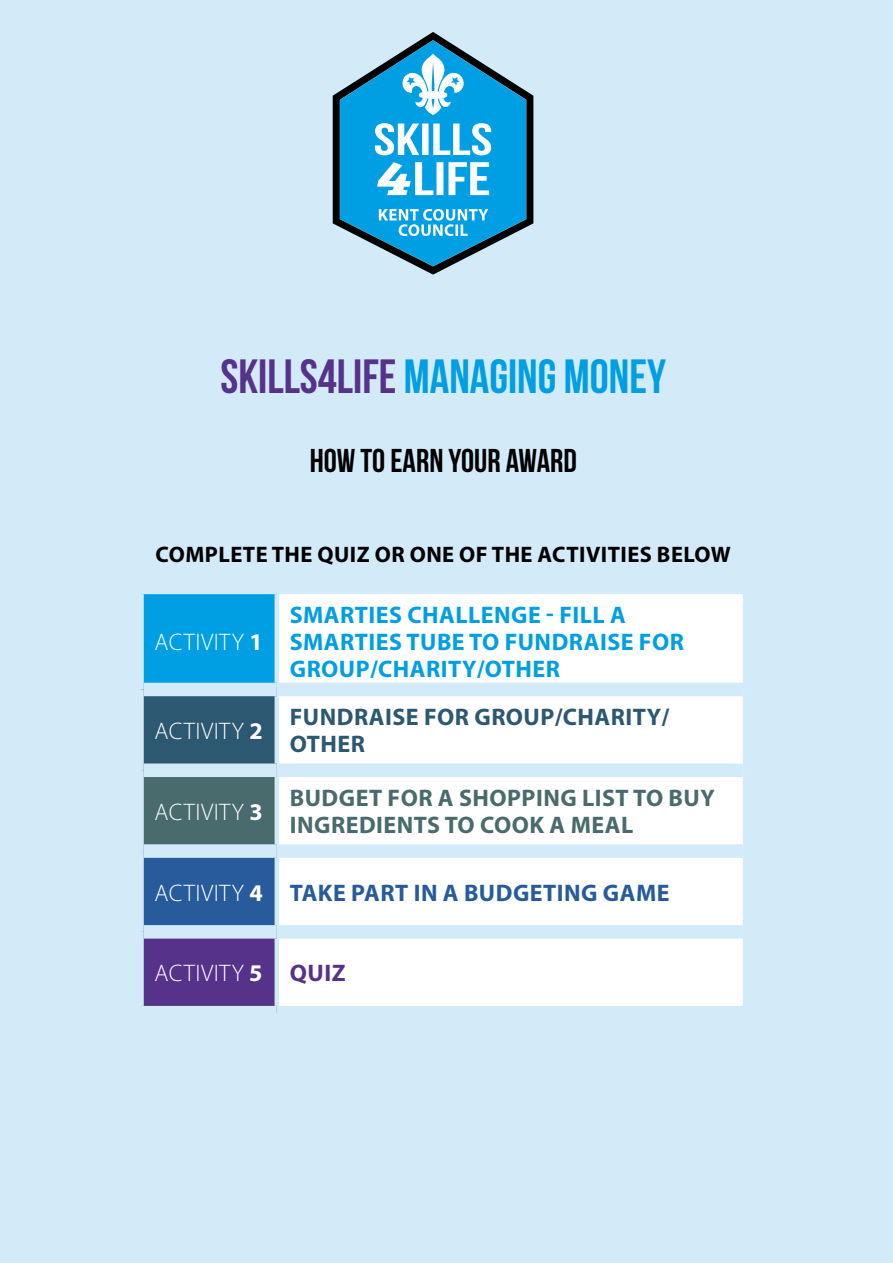
<style>
.page{position:relative;width:893px;height:1263px;background:#d3ebf9}
.page>*{position:absolute;margin:0;border:0;box-sizing:border-box;transform-origin:0 0}
.t1{font:700 48px "Bebas Neue";color:#009fe3}
.t2{font:700 33px "Bebas Neue";color:#000}
.t3{font:700 24px/27px "Myriad Pro";letter-spacing:.02em;color:#009fe3}
.t4{font:700 24px/27px "Myriad Pro";letter-spacing:.02em;color:#496b6d}
.t5{font:300 24px "Myriad Pro";letter-spacing:.02em;color:#fff}
.t6{font:700 24px "Myriad Pro";letter-spacing:.02em;color:#275b9b}
.t7{font:700 24px/27px "Myriad Pro";letter-spacing:.02em;color:#2c5871}
.t8{font:700 22.5px "Myriad Pro";letter-spacing:.02em;color:#000}
.s1{color:#56328a}
.s2{font-weight:700}
.s3{font-weight:300;color:#fff}
.s4{color:#fff}
.s5{font-weight:700;color:#56328a}
</style>
<div class="page">
<div style="left:142px;top:592px;width:135px;height:97px;background:#009fe3"></div>
<div style="left:279px;top:594px;width:464px;height:412px;background:#fff"></div>
<div style="left:142px;top:689px;width:135px;height:81px;background:#2c5871"></div>
<div style="left:142px;top:770px;width:135px;height:81px;background:#496b6d"></div>
<div style="left:142px;top:851px;width:135px;height:81px;background:#275b9b"></div>
<div style="left:142px;top:932px;width:135px;height:81px;background:#56328a"></div>
<hr style="left:139px;top:590px;width:138px;height:4px;background:#d3ebf9">
<div style="left:139px;top:594px;width:5px;height:95px;background:#d3ebf9"></div>
<hr style="left:275px;top:594px;width:4px;height:89px;background:#d3ebf9">
<div style="left:139px;top:689px;width:5px;height:81px;background:#d3ebf9"></div>
<hr style="left:275px;top:696px;width:4px;height:67px;background:#d3ebf9">
<div style="left:139px;top:770px;width:5px;height:81px;background:#d3ebf9"></div>
<hr style="left:275px;top:777px;width:4px;height:67px;background:#d3ebf9">
<div style="left:139px;top:851px;width:5px;height:81px;background:#d3ebf9"></div>
<hr style="left:275px;top:858px;width:4px;height:67px;background:#d3ebf9">
<div style="left:139px;top:932px;width:5px;height:74px;background:#d3ebf9"></div>
<hr style="left:275px;top:938px;width:4px;height:68px;background:#d3ebf9">
<div style="left:144px;top:683px;width:133px;height:13px;background:#d3ebf9"></div>
<div style="left:277px;top:683px;width:466px;height:13px;background:#d3ebf9"></div>
<div style="left:144px;top:763px;width:133px;height:14px;background:#d3ebf9"></div>
<div style="left:277px;top:763px;width:466px;height:14px;background:#d3ebf9"></div>
<div style="left:144px;top:844px;width:133px;height:14px;background:#d3ebf9"></div>
<div style="left:277px;top:844px;width:466px;height:14px;background:#d3ebf9"></div>
<div style="left:144px;top:925px;width:133px;height:13px;background:#d3ebf9"></div>
<div style="left:277px;top:925px;width:466px;height:13px;background:#d3ebf9"></div>
<div style="left:139px;top:1006px;width:138px;height:13px;background:#d3ebf9"></div>
<svg style="left:333px;top:32px;width:200px;height:243px"></svg>
<svg style="left:340px;top:40px;width:186px;height:226px"></svg>
<h1 class="t1" style="left:220px;top:350px;width:447px"><span class="s1">SKILLS4LIFE</span> MANAGING MONEY</h1>
<h2 class="t2" style="left:310px;top:443px;width:269px">HOW TO EARN YOUR AWARD</h2>
<p class="t8" style="left:156px;top:540px;width:577px">COMPLETE THE QUIZ OR ONE OF THE ACTIVITIES BELOW</p>
<p class="t5" style="left:154px;top:627px;width:110px">ACTIVITY <span class="s2">1</span></p>
<p class="t5" style="left:154px;top:716px;width:110px">ACTIVITY <span class="s2">2</span></p>
<p class="t5" style="left:154px;top:797px;width:110px">ACTIVITY <span class="s2">3</span></p>
<p class="t3" style="left:290px;top:600px;width:396px">SMARTIES CHALLENGE - FILL A<br>SMARTIES TUBE TO FUNDRAISE FOR<br>GROUP/CHARITY/OTHER</p>
<p class="t7" style="left:290px;top:703px;width:381px">FUNDRAISE FOR GROUP/CHARITY/<br>OTHER</p>
<p class="t4" style="left:290px;top:784px;width:427px">BUDGET FOR A SHOPPING LIST TO BUY<br>INGREDIENTS TO COOK A MEAL</p>
<p class="t6" style="left:154px;top:877px;width:517px"><span class="s3">ACTIVITY</span> <span class="s4">4</span> TAKE PART IN A BUDGETING GAME</p>
<p class="t5" style="left:154px;top:959px;width:193px">ACTIVITY <span class="s2">5</span> <span class="s5">QUIZ</span></p>
</div>
